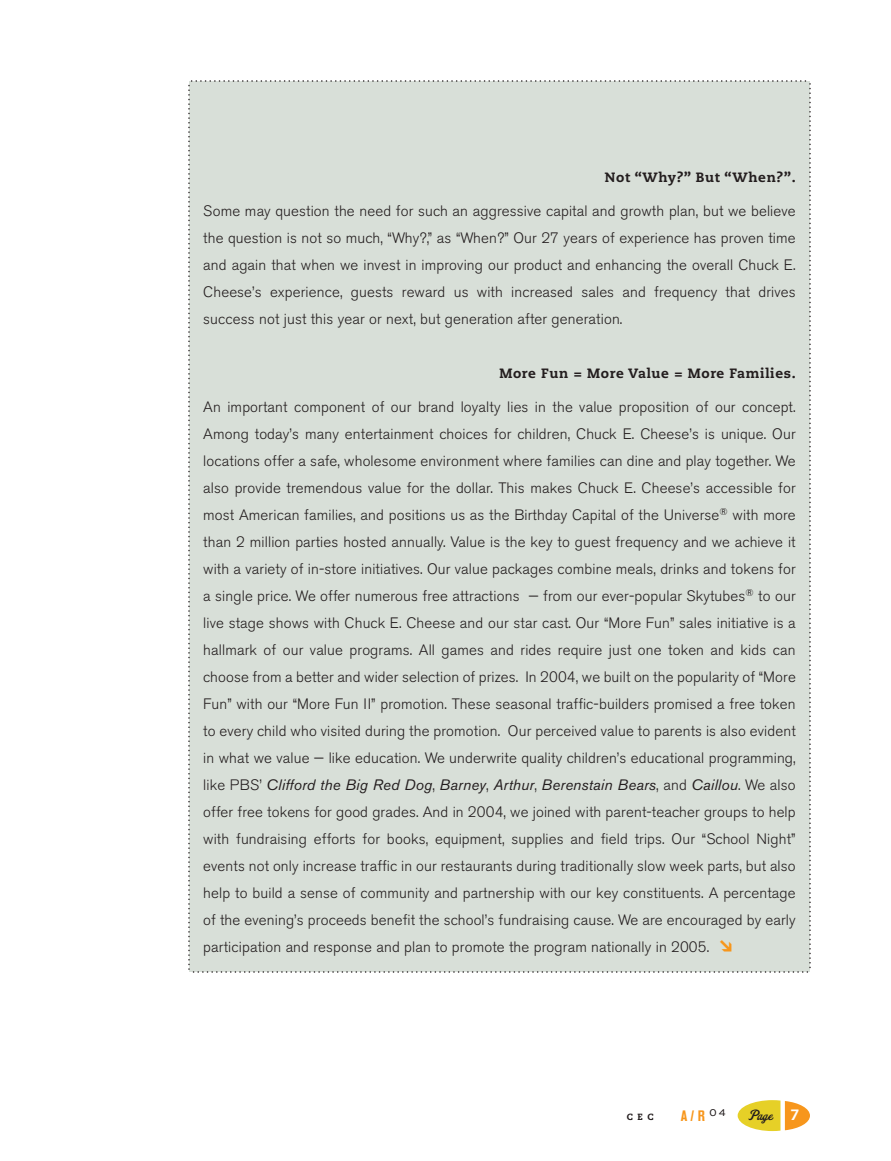
<style>
.page{position:relative;width:891px;height:1161px;background:#fff}
.page>*{position:absolute;margin:0;border:0;box-sizing:border-box;transform-origin:0 0}
.t1{font:300 15px/27px "Akzidenz Grotesk BE";letter-spacing:.01em;color:#231d1e;text-align:justify}
.t2{font:700 condensed 15px "Akzidenz Grotesk BE";color:#f7961c}
.t3{font:13.8px "Fenway Park JF";color:#231d1e}
.t4{font:800 13.5px "Caecilia";letter-spacing:.05em;color:#231d1e}
.t5{font:800 9px "Caecilia";color:#231d1e}
.s1{font-weight:400;font-style:italic}
.s2{font-family:"Caecilia";font-weight:800;font-size:15px;color:#fff}
</style>
<div class="page">
<svg style="left:738px;top:1100px;width:72px;height:31px"></svg>
<div style="left:188px;top:80px;width:623px;height:893px;background:#d8dfd8"></div>
<p class="t4" style="left:605px;top:169px;width:192px">Not “Why?” But “When?”.</p>
<p class="t1" style="left:203px;top:198px;width:594px">Some may question the need for such an aggressive capital and growth plan, but we believe the question is not so much, “Why?,” as “When?” Our 27 years of experience has proven time and again that when we invest in improving our product and enhancing the overall Chuck E.<br>Cheese’s experience, guests reward us with increased sales and frequency that drives success not just this year or next, but generation after generation.</p>
<p class="t4" style="left:499px;top:365px;width:298px">More Fun = More Value = More Families.</p>
<p class="t1" style="left:203px;top:393px;width:594px">An important component of our brand loyalty lies in the value proposition of our concept.<br>Among today’s many entertainment choices for children, Chuck E. Cheese’s is unique. Our locations offer a safe, wholesome environment where families can dine and play together. We also provide tremendous value for the dollar. This makes Chuck E. Cheese’s accessible for most American families, and positions us as the Birthday Capital of the Universe<sup>®</sup> with more than 2 million parties hosted annually. Value is the key to guest frequency and we achieve it with a variety of in-store initiatives. Our value packages combine meals, drinks and tokens for a single price. We offer numerous free attractions — from our ever-popular Skytubes<sup>®</sup> to our live stage shows with Chuck E. Cheese and our star cast. Our “More Fun” sales initiative is a hallmark of our value programs. All games and rides require just one token and kids can choose from a better and wider selection of prizes. In 2004, we built on the popularity of “More Fun” with our “More Fun II” promotion. These seasonal traffic-builders promised a free token to every child who visited during the promotion. Our perceived value to parents is also evident in what we value — like education. We underwrite quality children’s educational programming, like PBS’ <span class="s1">Clifford the Big Red Dog</span>, <span class="s1">Barney</span>, <span class="s1">Arthur</span>, <span class="s1">Berenstain Bears</span>, and <span class="s1">Caillou</span>. We also offer free tokens for good grades. And in 2004, we joined with parent-teacher groups to help with fundraising efforts for books, equipment, supplies and field trips. Our “School Night” events not only increase traffic in our restaurants during traditionally slow week parts, but also help to build a sense of community and partnership with our key constituents. A percentage of the evening’s proceeds benefit the school’s fundraising cause. We are encouraged by early participation and response and plan to promote the program nationally in 2005.</p>
<p class="t5" style="left:627px;top:1111px;width:28px">CEC</p>
<p class="t2" style="left:681px;top:1108px;width:46px">A/R <sup>04</sup></p>
<p class="t3" style="left:749px;top:1107px;width:52px">Page <span class="s2">7</span></p>
</div>
